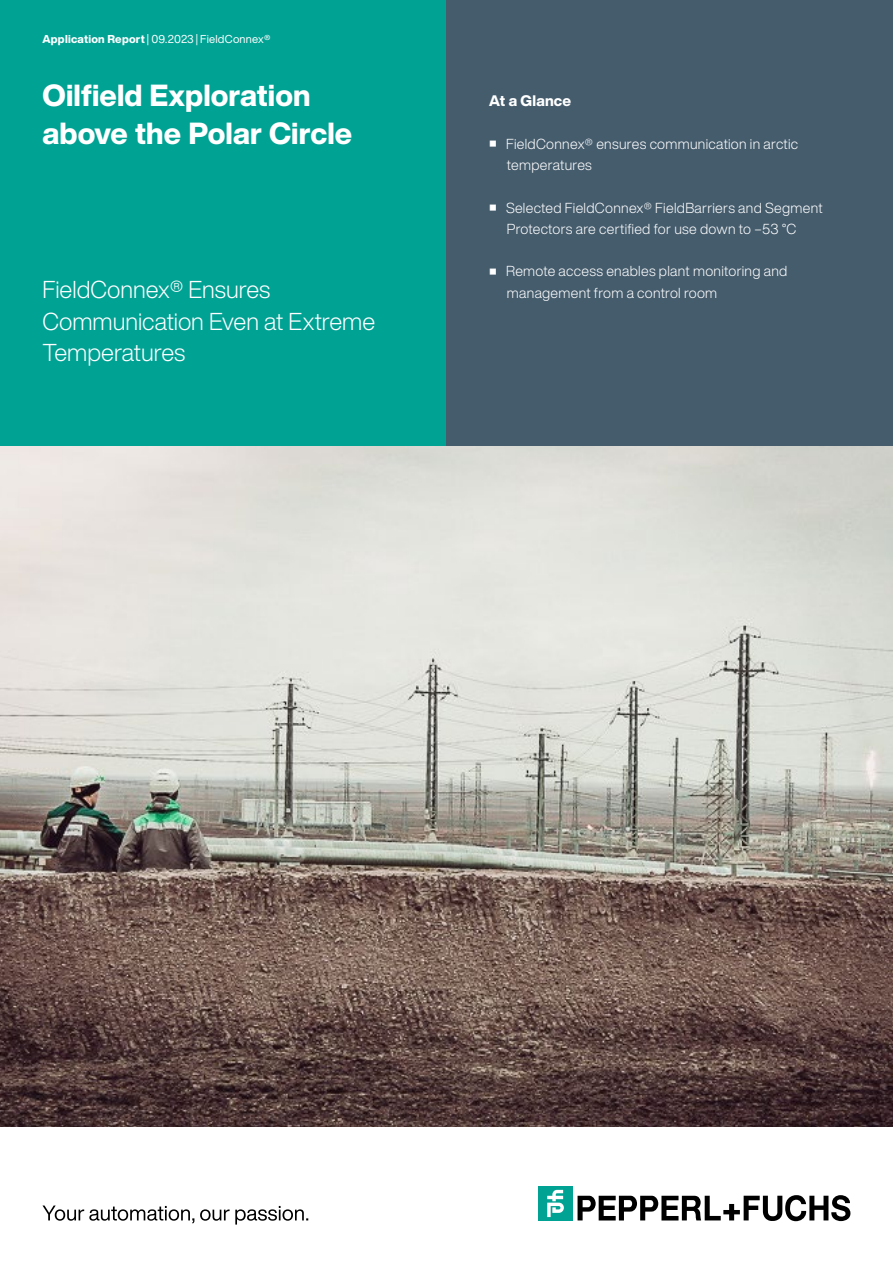
<style>
.page{position:relative;width:893px;height:1263px;background:#fff}
.page>*{position:absolute;margin:0;border:0;box-sizing:border-box;transform-origin:0 0}
.Headline_Titel_20_pt__Weiß{font:800 30px/37.2px "Helvetica Now Display";letter-spacing:.005em;color:#fff}
.Subhead_und_Zusatztext_Titel_16_pt__Weiß{font:300 24px/32px "Helvetica Now Display";color:#fff}
.Subhead_10_pt__Weiß{font:800 15px "Helvetica Now Display";letter-spacing:.01em;color:#fff}
.t1{font:300 14.25px/21.3px "Helvetica Now Display";letter-spacing:.02em;color:#fff}
.Dachzeile_grünes_Quadrat{font:11.25px "Helvetica Now Display";letter-spacing:.02em;color:#fff}
.s1{font-weight:800}
</style>
<div class="page">
<svg style="left:42px;top:1205px;width:266px;height:19px"></svg>
<svg style="left:578px;top:1195px;width:273px;height:26px"></svg>
<div style="left:539px;top:1186px;width:34px;height:34px;background:#00a294"></div>
<svg style="left:547px;top:1190px;width:17px;height:27px"></svg>
<div style="left:0;top:0;width:446px;height:446px;background:#00a294"></div>
<div style="left:446px;top:0;width:447px;height:446px;background:#455c6d"></div>
<img style="left:0;top:446px;width:893px;height:681px">
<p class="Dachzeile_grünes_Quadrat" style="left:43px;top:31px;width:230px"><span class="s1">Application Report</span> | 09.2023 | FieldConnex®</p>
<p class="Headline_Titel_20_pt__Weiß" style="left:43px;top:77px;width:311px">Oilfield Exploration above the Polar Circle</p>
<p class="Subhead_und_Zusatztext_Titel_16_pt__Weiß" style="left:43px;top:273px;width:334px">FieldConnex® Ensures<br>Communication Even at Extreme<br>Temperatures</p>
<p class="Subhead_10_pt__Weiß" style="left:489px;top:91px;width:84px">At a Glance</p>
<p class="t1" style="left:507px;top:133px;width:293px;text-indent:-17px"><sup>■</sup> FieldConnex® ensures communication in arctic temperatures</p>
<p class="t1" style="left:507px;top:197px;width:317px;text-indent:-17px"><sup>■</sup> Selected FieldConnex® FieldBarriers and Segment<br>Protectors are certified for use down to –53 °C</p>
<p class="t1" style="left:507px;top:261px;width:282px;text-indent:-17px"><sup>■</sup> Remote access enables plant monitoring and management from a control room</p>
</div>
